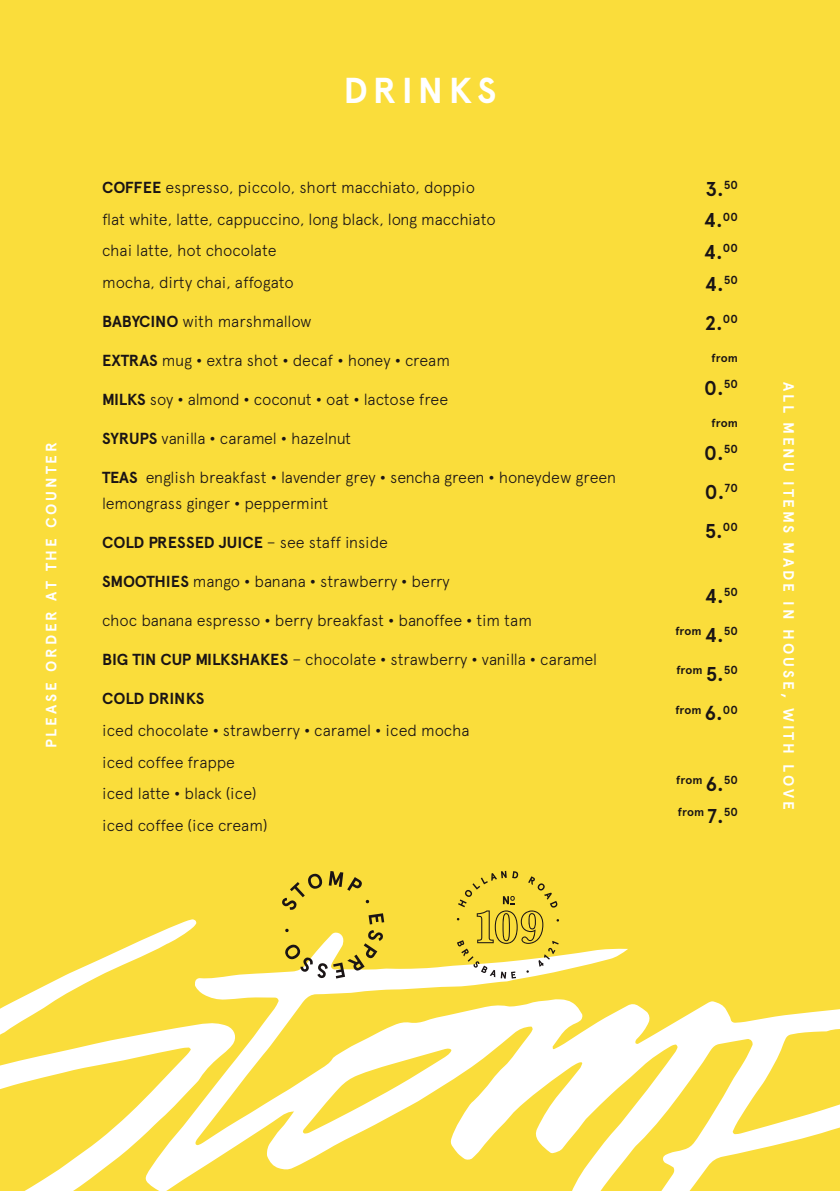
<style>
.page{position:relative;width:840px;height:1191px;background:#fff}
.page>*{position:absolute;margin:0;border:0;box-sizing:border-box;transform-origin:0 0}
.t1{font:700 36px "Apercu";letter-spacing:.145em;color:#fff}
.t2{font:700 20px "Apercu";color:#1a1415}
.t3{font:300 16px/26px "Apercu";color:#1a1415}
.t4{font:700 16px "Apercu";color:#1a1415}
.t5{font:700 15px "Apercu";letter-spacing:.2em;color:#fff}
.t6{font:700 11.6px "Apercu";color:#1a1415}
.s1{font-weight:700}
.s2{font-weight:300}
.s3{font-size:20px}
</style>
<div class="page">
<div style="left:0;top:0;width:839px;height:1191px;background:#fadd3b"></div>
<svg style="left:237px;top:932px;width:602px;height:259px"></svg>
<svg style="left:0;top:919px;width:237px;height:272px"></svg>
<svg style="left:456px;top:871px;width:102px;height:107px"></svg>
<svg style="left:282px;top:873px;width:40px;height:37px"></svg>
<svg style="left:328px;top:871px;width:34px;height:20px"></svg>
<svg style="left:368px;top:913px;width:16px;height:11px"></svg>
<svg style="left:333px;top:930px;width:50px;height:48px"></svg>
<svg style="left:285px;top:944px;width:42px;height:34px"></svg>
<p class="t5" style="left:40px;top:748px;width:307px;rotate:-90deg">PLEASE ORDER AT THE COUNTER</p>
<p class="t1" style="left:343px;top:63px;width:155px">DRINKS</p>
<p class="t3" style="left:102px;top:173px;width:374px"><span class="s1">COFFEE</span> espresso, piccolo, short macchiato, doppio</p>
<p class="t3" style="left:102px;top:204px;width:395px">flat white, latte, cappuccino, long black, long macchiato</p>
<p class="t3" style="left:102px;top:236px;width:176px">chai latte, hot chocolate</p>
<p class="t3" style="left:102px;top:268px;width:193px">mocha, dirty chai, affogato</p>
<p class="t3" style="left:102px;top:307px;width:211px"><span class="s1">BABYCINO</span> with marshmallow</p>
<p class="t3" style="left:102px;top:346px;width:349px"><span class="s1">EXTRAS</span> mug <span class="s1">•</span> extra shot <span class="s1">•</span> decaf <span class="s1">•</span> honey <span class="s1">•</span> cream</p>
<p class="t3" style="left:102px;top:385px;width:347px"><span class="s1">MILKS</span> soy <span class="s1">•</span> almond <span class="s1">•</span> coconut <span class="s1">•</span> oat <span class="s1">•</span> lactose free</p>
<p class="t3" style="left:102px;top:424px;width:250px"><span class="s1">SYRUPS</span> vanilla <span class="s1">•</span> caramel <span class="s1">•</span> hazelnut</p>
<p class="t3" style="left:102px;top:463px;width:515px"><span class="s1">TEAS</span> english breakfast <span class="s1">•</span> lavender grey <span class="s1">•</span> sencha green <span class="s1">•</span> honeydew green lemongrass ginger <span class="s1">•</span> peppermint</p>
<p class="t4" style="left:102px;top:530px;width:287px">COLD PRESSED JUICE <span class="s2">– see staff inside</span></p>
<p class="t3" style="left:102px;top:567px;width:349px"><span class="s1">SMOOTHIES</span> mango <span class="s1">•</span> banana <span class="s1">•</span> strawberry <span class="s1">•</span> berry</p>
<p class="t3" style="left:102px;top:606px;width:431px">choc banana espresso <span class="s1">•</span> berry breakfast <span class="s1">•</span> banoffee <span class="s1">•</span> tim tam</p>
<p class="t3" style="left:102px;top:645px;width:496px"><span class="s1">BIG TIN CUP MILKSHAKES</span> – chocolate <span class="s1">•</span> strawberry <span class="s1">•</span> vanilla <span class="s1">•</span> caramel</p>
<p class="t4" style="left:102px;top:686px;width:104px">COLD DRINKS</p>
<p class="t3" style="left:102px;top:716px;width:368px">iced chocolate <span class="s1">•</span> strawberry <span class="s1">•</span> caramel <span class="s1">•</span> iced mocha</p>
<p class="t3" style="left:102px;top:747px;width:134px">iced coffee frappe</p>
<p class="t3" style="left:102px;top:779px;width:156px">iced latte <span class="s1">•</span> black (ice)</p>
<p class="t3" style="left:102px;top:811px;width:167px">iced coffee (ice cream)</p>
<p class="t2" style="left:705px;top:173px;width:34px">3.<sup>50</sup></p>
<p class="t2" style="left:703px;top:205px;width:36px">4.<sup>00</sup></p>
<p class="t2" style="left:703px;top:237px;width:36px">4.<sup>00</sup></p>
<p class="t2" style="left:704px;top:269px;width:34px">4.<sup>50</sup></p>
<p class="t2" style="left:704px;top:308px;width:34px">2.<sup>00</sup></p>
<p class="t6" style="left:711px;top:349px;width:28px">from</p>
<p class="t2" style="left:703px;top:373px;width:35px">0.<sup>50</sup></p>
<p class="t6" style="left:711px;top:414px;width:28px">from</p>
<p class="t2" style="left:703px;top:438px;width:35px">0.<sup>50</sup></p>
<p class="t2" style="left:704px;top:477px;width:34px">0.<sup>70</sup></p>
<p class="t2" style="left:704px;top:516px;width:35px">5.<sup>00</sup></p>
<p class="t2" style="left:704px;top:581px;width:34px">4.<sup>50</sup></p>
<p class="t6" style="left:675px;top:622px;width:64px">from <span class="s3">4.</span>50</p>
<p class="t6" style="left:676px;top:661px;width:63px">from <span class="s3">5.</span>50</p>
<p class="t6" style="left:675px;top:700px;width:64px">from <span class="s3">6.</span>00</p>
<p class="t6" style="left:676px;top:771px;width:63px">from <span class="s3">6.</span>50</p>
<p class="t6" style="left:677px;top:803px;width:61px">from <span class="s3">7.</span>50</p>
<p class="t5" style="left:799px;top:381px;width:429px;rotate:90deg">ALL MENU ITEMS MADE IN HOUSE, WITH LOVE</p>
</div>
